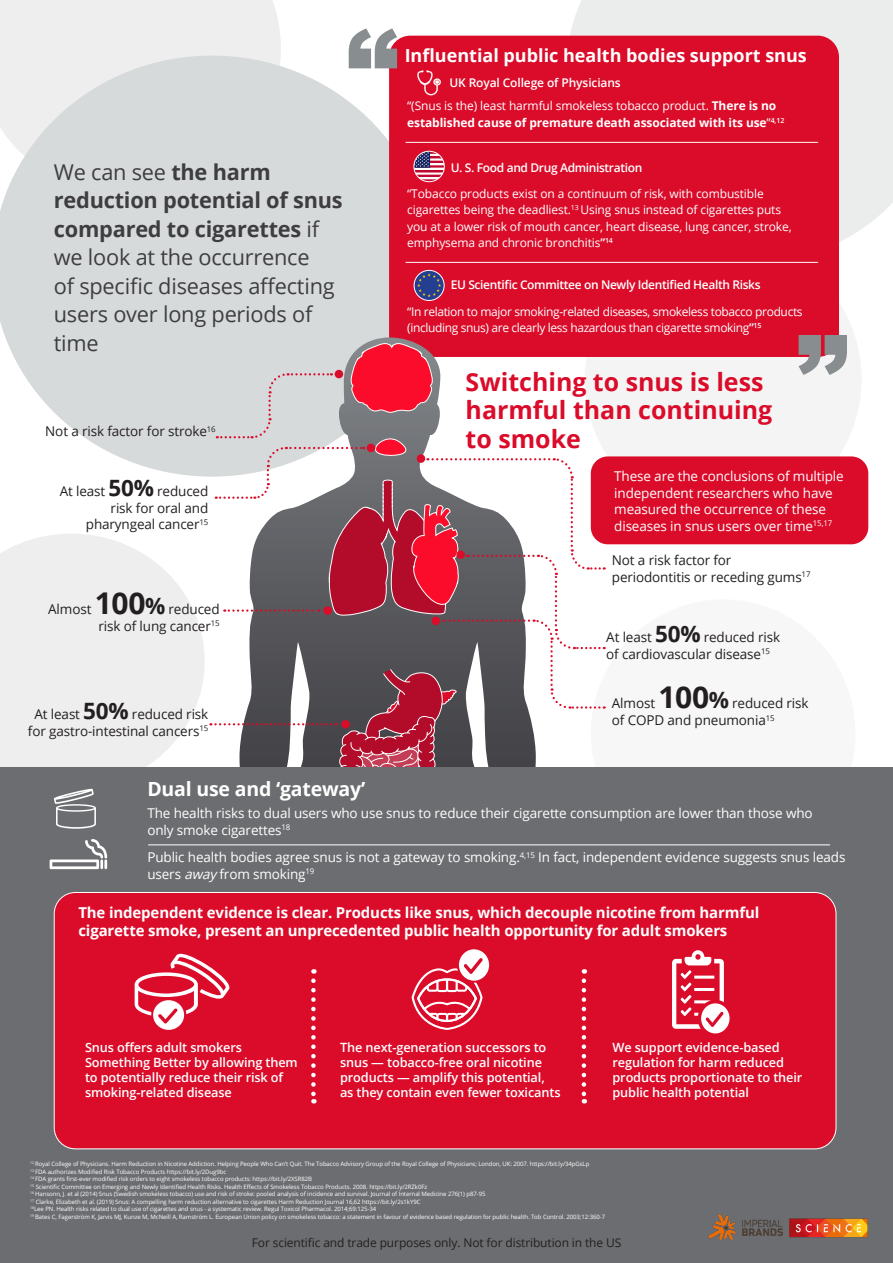
<style>
.page{position:relative;width:893px;height:1263px;background:#fff}
.page>*{position:absolute;margin:0;border:0;box-sizing:border-box;transform-origin:0 0}
.t1{font:700 24.9px "Open Sans";color:#da0c2a}
.t2{font:21.75px/28.5px "Open Sans";letter-spacing:-.01em;color:#3e3e3f}
.t3{font:700 19.5px "Open Sans";letter-spacing:-.01em;color:#fff}
.t4{font:700 18px "Open Sans";color:#fff}
.t5{font:700 15px/18px "Open Sans";letter-spacing:-.01em;color:#fff}
.t6{font:13.5px/16.5px "Open Sans";letter-spacing:-.01em;color:#fff}
.t7{font:13.5px/16.5px "Open Sans";letter-spacing:-.01em;color:#231f20}
.t8{font:600 12.75px/15px "Open Sans";letter-spacing:-.01em;color:#fff}
.t9{font:12px/16.5px "Open Sans";letter-spacing:-.01em;color:#fff}
.t10{font:12px "Open Sans";letter-spacing:-.03em;color:#fff}
.t11{font:600 12px "Open Sans";letter-spacing:-.03em;color:#fff}
.t12{font:12px "Open Sans";letter-spacing:-.01em;color:#231f20}
.t13{font:700 12px "Open Sans";letter-spacing:-.01em;color:#fff}
.t14{font:600 12px "Open Sans";letter-spacing:-.01em;color:#fff}
.t15{font:6px "Open Sans";letter-spacing:-.01em;color:#fff}
.s1{font-weight:700}
.s2{font-weight:700;font-size:22.5px}
.s3{font-weight:700;font-size:30px}
.s4{font-weight:400}
.s5{font-weight:600}
.s6{font-style:italic}
</style>
<div class="page">
<svg style="left:0;top:534px;width:205px;height:234px;background:#efefef"></svg>
<div style="left:566px;top:0;width:327px;height:242px;background:#ebeded"></div>
<div style="left:0;top:0;width:281px;height:56px;background:#eeeeef"></div>
<div style="left:591px;top:599px;width:264px;height:269px;background:#f8f7f7;border-radius:50%"></div>
<div style="left:585px;top:238px;width:277px;height:282px;background:#f4f4f4;border-radius:50%"></div>
<svg style="left:0;top:56px;width:389px;height:421px;background:#dcdedf"></svg>
<div style="left:389px;top:36px;width:450px;height:321px;background:#da0c2a;border-radius:21px"></div>
<hr style="left:406px;top:262px;width:412px;height:1px;background:#fff">
<hr style="left:406px;top:142px;width:412px;height:1px;background:#fff">
<svg style="left:349px;top:28px;width:48px;height:40px"></svg>
<svg style="left:799px;top:335px;width:48px;height:40px"></svg>
<div style="left:0;top:768px;width:893px;height:495px;background:#6c6d70"></div>
<hr style="left:148px;top:844px;width:682px;height:1px;background:#fff">
<svg style="left:50px;top:839px;width:57px;height:30px"></svg>
<svg style="left:417px;top:70px;width:24px;height:25px"></svg>
<svg style="left:414px;top:270px;width:30px;height:30px"></svg>
<div style="left:414px;top:270px;width:30px;height:31px;border:1px solid #fff;border-radius:50%"></div>
<svg style="left:417px;top:273px;width:24px;height:24px"></svg>
<svg style="left:414px;top:151px;width:30px;height:31px"></svg>
<div style="left:414px;top:151px;width:30px;height:31px;border:1px solid #fff;border-radius:50%"></div>
<svg style="left:54px;top:789px;width:42px;height:40px"></svg>
<svg style="left:210px;top:343px;width:395px;height:503px"></svg>
<div style="left:591px;top:456px;width:277px;height:88px;background:#da0c2a;border-radius:17px"></div>
<img style="left:708px;top:1214px;width:160px;height:26px">
<div style="left:54px;top:892px;width:782px;height:257px;background:#da0c2a;border-radius:21px"></div>
<svg style="left:311px;top:981px;width:5px;height:122px"></svg>
<svg style="left:582px;top:981px;width:4px;height:122px"></svg>
<svg style="left:672px;top:950px;width:58px;height:83px"></svg>
<svg style="left:135px;top:953px;width:95px;height:77px"></svg>
<svg style="left:412px;top:949px;width:77px;height:81px"></svg>
<p class="t4" style="left:405px;top:43px;width:404px">Influential public health bodies support snus</p>
<p class="t14" style="left:449px;top:75px;width:173px">UK Royal College of Physicians</p>
<p class="t2" style="left:54px;top:157px;width:290px">We can see <span class="s1">the harm reduction potential of snus compared to cigarettes</span> if we look at the occurrence<br>of specific diseases affecting users over long periods of time</p>
<p class="t7" style="left:45px;top:422px;width:172px">Not a risk factor for stroke<sup>16</sup></p>
<p class="t7" style="left:60px;top:483px;width:150px;text-align:right">At least <span class="s2">50%</span> reduced risk for oral and pharyngeal cancer<sup>15</sup></p>
<p class="t7" style="left:48px;top:601px;width:173px;text-align:right">Almost <span class="s3">100</span><span class="s2">%</span> reduced risk of lung cancer<sup>15</sup></p>
<p class="t7" style="left:28px;top:706px;width:182px;text-align:center">At least <span class="s2">50%</span> reduced risk for gastro-intestinal cancers<sup>15</sup></p>
<p class="t3" style="left:147px;top:775px;width:219px">Dual use and ‘gateway’</p>
<p class="t9" style="left:407px;top:98px;width:370px">“(Snus is the) least harmful smokeless tobacco product. <span class="s1">There is no</span></p>
<p class="t13" style="left:407px;top:114px;width:379px">established cause of premature death associated with its use<span class="s4">”</span><sup>4,12</sup></p>
<p class="t11" style="left:451px;top:159px;width:193px">U. S. Food and Drug Administration</p>
<p class="t9" style="left:407px;top:185px;width:386px">“Tobacco products exist on a continuum of risk, with combustible cigarettes being the deadliest.<sup>13</sup> Using snus instead of cigarettes puts you at a lower risk of mouth cancer, heart disease, lung cancer, stroke, emphysema and chronic bronchitis<span class="s5">”</span><sup>14</sup></p>
<p class="t11" style="left:451px;top:276px;width:311px">EU Scientific Committee on Newly Identified Health Risks</p>
<p class="t10" style="left:407px;top:303px;width:397px">“In relation to major smoking-related diseases, smokeless tobacco products</p>
<p class="t10" style="left:407px;top:319px;width:356px">(including snus) are clearly less hazardous than cigarette smoking<span class="s5">”</span><sup>15</sup></p>
<p class="t1" style="left:466px;top:364px;width:299px">Switching to snus is less</p>
<p class="t1" style="left:466px;top:392px;width:308px">harmful than continuing</p>
<p class="t1" style="left:466px;top:421px;width:117px">to smoke</p>
<p class="t6" style="left:614px;top:468px;width:231px">These are the conclusions of multiple independent researchers who have measured the occurrence of these</p>
<p class="t6" style="left:614px;top:517px;width:220px">diseases in snus users over time<sup>15,17</sup></p>
<p class="t7" style="left:612px;top:551px;width:200px">Not a risk factor for periodontitis or receding gums<sup>17</sup></p>
<p class="t7" style="left:606px;top:629px;width:175px">At least <span class="s2">50%</span> reduced risk of cardiovascular disease<sup>15</sup></p>
<p class="t7" style="left:612px;top:695px;width:198px">Almost <span class="s3">100</span><span class="s2">%</span> reduced risk of COPD and pneumonia<sup>15</sup></p>
<p class="t6" style="left:147px;top:805px;width:667px">The health risks to dual users who use snus to reduce their cigarette consumption are lower than those who</p>
<p class="t6" style="left:147px;top:821px;width:144px">only smoke cigarettes<sup>18</sup></p>
<p class="t6" style="left:147px;top:849px;width:699px">Public health bodies agree snus is not a gateway to smoking.<sup>4,15</sup> In fact, independent evidence suggests snus leads users <span class="s6">away</span> from smoking<sup>19</sup></p>
<p class="t5" style="left:78px;top:903px;width:682px">The independent evidence is clear. Products like snus, which decouple nicotine from harmful cigarette smoke, present an unprecedented public health opportunity for adult smokers</p>
<p class="t8" style="left:85px;top:1040px;width:214px">Snus offers adult smokers<br>Something Better by allowing them to potentially reduce their risk of smoking-related disease</p>
<p class="t8" style="left:340px;top:1040px;width:222px">The next-generation successors to snus — tobacco-free oral nicotine products — amplify this potential, as they contain even fewer toxicants</p>
<p class="t8" style="left:612px;top:1040px;width:191px">We support evidence-based regulation for harm reduced products proportionate to their public health potential</p>
<p class="t15" style="left:30px;top:1160px;width:561px"><sup>12</sup> Royal College of Physicians. Harm Reduction in Nicotine Addiction. Helping People Who Can’t Quit. The Tobacco Advisory Group of the Royal College of Physicians; London, UK: 2007. https://bit.ly/34pGsLp</p>
<p class="t15" style="left:30px;top:1167px;width:198px"><sup>13</sup> FDA authorizes Modified Risk Tobacco Products https://bit.ly/2Dug9bc</p>
<p class="t15" style="left:30px;top:1175px;width:283px"><sup>14</sup> FDA grants first-ever modified risk orders to eight smokeless tobacco products: https://bit.ly/2XSR82B</p>
<p class="t15" style="left:30px;top:1182px;width:398px"><sup>15</sup> Scientific Committee on Emerging and Newly Identified Health Risks. Health Effects of Smokeless Tobacco Products. 2008. https://bit.ly/2RZk0Fz</p>
<p class="t15" style="left:30px;top:1190px;width:457px"><sup>16</sup> Hansonn, J. et al (2014) Snus (Swedish smokeless tobacco) use and risk of stroke: pooled analysis of incidence and survival. Journal of Internal Medicine 276(1) p87-95</p>
<p class="t15" style="left:30px;top:1197px;width:392px"><sup>17</sup> Clarke, Elizabeth et al. (2019) Snus: A compelling harm reduction alternative to cigarettes Harm Reduction Journal 16,62 https://bit.ly/2s1kY9C</p>
<p class="t15" style="left:30px;top:1205px;width:347px"><sup>18</sup>Lee PN. Health risks related to dual use of cigarettes and snus - a systematic review. Regul Toxicol Pharmacol. 2014;69:125-34</p>
<p class="t15" style="left:30px;top:1212px;width:576px"><sup>19</sup> Bates C, Fagerström K, Jarvis MJ, Kunze M, McNeill A, Ramström L. European Union policy on smokeless tobacco: a statement in favour of evidence based regulation for public health. Tob Control. 2003;12:360-7</p>
<p class="t12" style="left:252px;top:1234px;width:371px">For scientific and trade purposes only. Not for distribution in the US</p>
</div>
